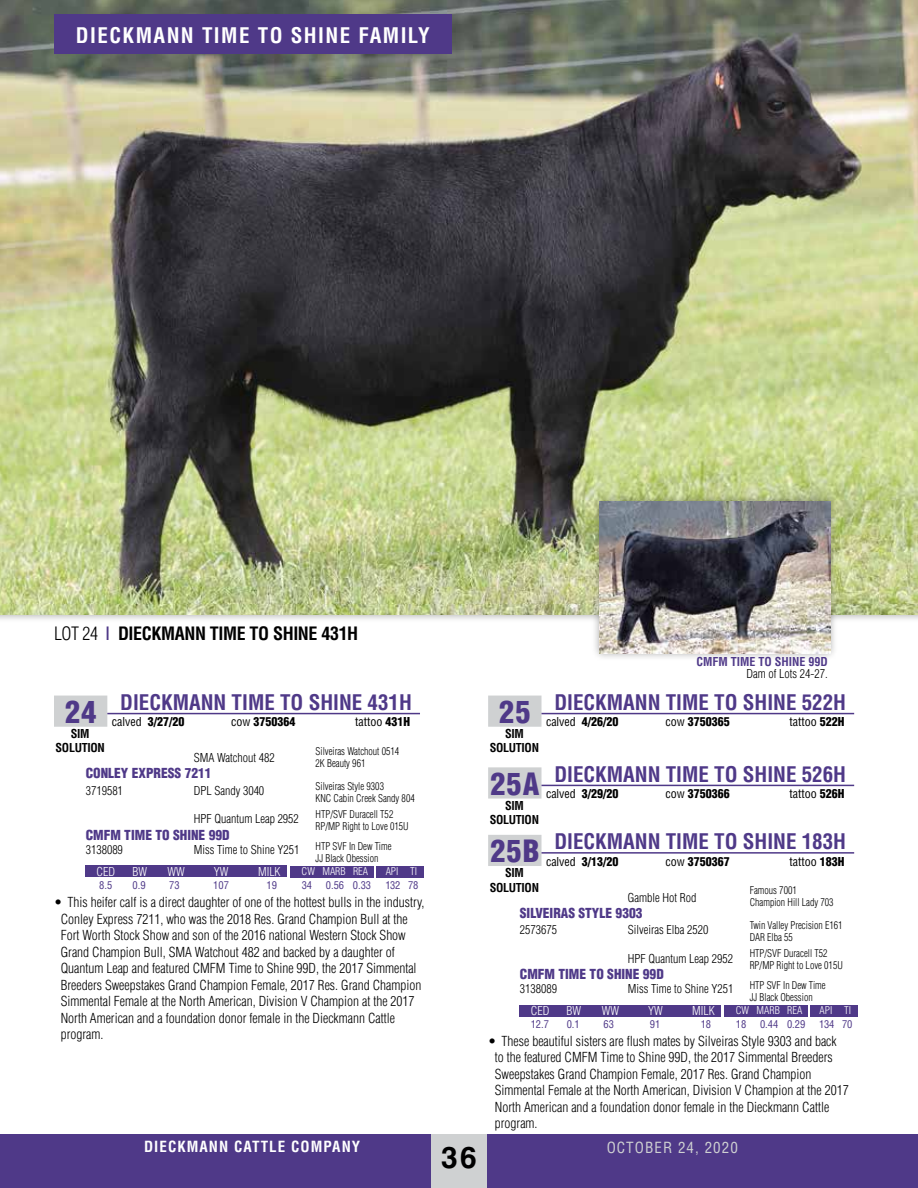
<style>
.page{position:relative;width:918px;height:1188px;background:#fff}
.page>*{position:absolute;margin:0;border:0;box-sizing:border-box;transform-origin:0 0}
.t1{font:900 condensed 30px "Helvetica";letter-spacing:.04em;color:#4f3988}
.t2{font:700 30px "Helvetica";color:#000}
.t3{font:700 condensed 21px "Helvetica";color:#4f3988}
.t4{font:700 condensed 21px "Helvetica";letter-spacing:.07em;color:#fff}
.t5{font:700 condensed 18px "Helvetica";letter-spacing:-.02em;color:#000}
.t6{font:700 condensed 15px "Helvetica";letter-spacing:.07em;color:#fff}
.t7{font:condensed 15px "Helvetica";letter-spacing:.07em;color:#cfd1d2}
.t8{font:300 condensed 13.5px/16.5px "Helvetica";color:#000}
.t9{font:900 condensed 13.5px "Helvetica";color:#4f3988}
.t10{font:300 condensed 12px "Helvetica";color:#000}
.t11{font:900 condensed 12px "Helvetica";color:#000}
.t12{font:700 condensed 12px/14.4px "Helvetica";letter-spacing:-.025em;color:#000;text-align:center}
.t13{font:condensed 12px "Helvetica";color:#000}
.t14{font:300 condensed 12px "Helvetica";color:#fff}
.t15{font:700 condensed 12px "Helvetica";color:#4f3988}
.t16{font:300 condensed 10.5px/12px "Helvetica";color:#000;scale:.94 1}
.t17{font:condensed 10.5px "Helvetica";color:#4f3988}
.t18{font:300 condensed 10.5px "Helvetica";color:#fff}
.s1{font-weight:300}
.s2{color:#4f3988}
.s3{font-weight:400}
.s4{font-weight:900}
</style>
<div class="page">
<div style="left:85px;top:865px;width:202px;height:12px;background:#4f3988"></div>
<div style="left:290px;top:866px;width:84px;height:12px;background:#4f3988"></div>
<div style="left:54px;top:696px;width:53px;height:31px;background:#cfd1d2;border:2px solid #cfd1d2"></div>
<hr style="left:107px;top:713px;width:313px;height:1px;background:#4f3988">
<div style="left:488px;top:696px;width:54px;height:31px;background:#cfd1d2;border:2px solid #cfd1d2"></div>
<hr style="left:542px;top:713px;width:312px;height:1px;background:#4f3988">
<div style="left:488px;top:767px;width:54px;height:32px;background:#cfd1d2;border:2px solid #cfd1d2"></div>
<hr style="left:542px;top:785px;width:312px;height:1px;background:#4f3988">
<div style="left:519px;top:1005px;width:202px;height:12px;background:#4f3988"></div>
<div style="left:724px;top:1005px;width:84px;height:12px;background:#4f3988"></div>
<div style="left:488px;top:835px;width:54px;height:31px;background:#cfd1d2"></div>
<hr style="left:542px;top:852px;width:312px;height:2px;background:#4f3988">
<img style="left:0;top:0;width:918px;height:615px">
<div style="left:0;top:1135px;width:918px;height:53px;background:#4f3988"></div>
<div style="left:431px;top:1135px;width:56px;height:53px;background:#cfd1d2"></div>
<div style="left:591px;top:494px;width:247px;height:168px;background:#000;opacity:.35"></div>
<img style="left:599px;top:502px;width:231px;height:151px">
<div style="left:54px;top:14px;width:398px;height:40px;background:#4f3988"></div>
<div style="left:377px;top:866px;width:47px;height:12px;background:#4f3988"></div>
<div style="left:811px;top:1005px;width:47px;height:12px;background:#4f3988"></div>
<h2 class="t4" style="left:76px;top:22px;width:355px">DIECKMANN TIME TO SHINE FAMILY</h2>
<h3 class="t5" style="left:54px;top:622px;width:306px"><span class="s1">LOT 24</span> <span class="s2">|</span> DIECKMANN TIME TO SHINE 431H</h3>
<h2 class="t3" style="left:120px;top:689px;width:293px">DIECKMANN TIME TO SHINE 431H</h2>
<h1 class="t1" style="left:65px;top:693px;width:33px">24</h1>
<p class="t12" style="left:56px;top:726px;width:51px">SIM<br>SOLUTION</p>
<p class="t11" style="left:112px;top:715px;width:74px"><span class="s3">calved</span> 3/27/20</p>
<p class="t11" style="left:231px;top:715px;width:66px"><span class="s3">cow</span> 3750364</p>
<p class="t13" style="left:355px;top:715px;width:57px">tattoo <span class="s4">431H</span></p>
<p class="t16" style="left:316px;top:745px;width:91px">Silveiras Watchout 0514<br>2K Beauty 961</p>
<p class="t16" style="left:316px;top:780px;width:107px">Silveiras Style 9303<br>KNC Cabin Creek Sandy 804</p>
<p class="t16" style="left:316px;top:808px;width:101px">HTP/SVF Duracell T52<br>RP/MP Right to Love 015U</p>
<p class="t16" style="left:316px;top:840px;width:82px">HTP SVF In Dew Time<br>JJ Black Obession</p>
<p class="t10" style="left:194px;top:750px;width:83px">SMA Watchout 482</p>
<p class="t9" style="left:86px;top:765px;width:128px">CONLEY EXPRESS 7211</p>
<p class="t10" style="left:86px;top:783px;width:39px">3719581</p>
<p class="t10" style="left:194px;top:783px;width:72px">DPL Sandy 3040</p>
<p class="t10" style="left:194px;top:812px;width:107px">HPF Quantum Leap 2952</p>
<p class="t9" style="left:86px;top:826px;width:146px">CMFM TIME TO SHINE 99D</p>
<p class="t10" style="left:86px;top:842px;width:39px">3138089</p>
<p class="t10" style="left:194px;top:842px;width:107px">Miss Time to Shine Y251</p>
<p class="t14" style="left:97px;top:864px;width:20px">CED</p>
<p class="t14" style="left:132px;top:864px;width:16px">BW</p>
<p class="t14" style="left:168px;top:864px;width:19px">WW</p>
<p class="t14" style="left:214px;top:864px;width:16px">YW</p>
<p class="t14" style="left:258px;top:864px;width:24px">MILK</p>
<p class="t18" style="left:302px;top:865px;width:68px">CW MARB REA</p>
<p class="t17" style="left:99px;top:878px;width:15px">8.5</p>
<p class="t17" style="left:133px;top:878px;width:15px">0.9</p>
<p class="t17" style="left:169px;top:878px;width:12px">73</p>
<p class="t17" style="left:213px;top:878px;width:17px">107</p>
<p class="t17" style="left:267px;top:878px;width:12px">19</p>
<p class="t17" style="left:302px;top:878px;width:12px">34</p>
<p class="t17" style="left:326px;top:878px;width:47px">0.56 0.33</p>
<p class="t18" style="left:386px;top:864px;width:33px">API TI</p>
<p class="t17" style="left:385px;top:879px;width:34px">132 78</p>
<p class="t8" style="left:61px;top:894px;width:365px;text-indent:-7px">• This heifer calf is a direct daughter of one of the hottest bulls in the industry, Conley Express 7211, who was the 2018 Res. Grand Champion Bull at the Fort Worth Stock Show and son of the 2016 national Western Stock Show Grand Champion Bull, SMA Watchout 482 and backed by a daughter of Quantum Leap and featured CMFM Time to Shine 99D, the 2017 Simmental Breeders Sweepstakes Grand Champion Female, 2017 Res. Grand Champion Simmental Female at the North American, Division V Champion at the 2017<br>North American and a foundation donor female in the Dieckmann Cattle program.</p>
<p class="t15" style="left:697px;top:654px;width:133px">CMFM TIME TO SHINE 99D</p>
<p class="t10" style="left:747px;top:666px;width:83px">Dam of Lots 24-27.</p>
<h2 class="t3" style="left:554px;top:689px;width:293px">DIECKMANN TIME TO SHINE 522H</h2>
<h1 class="t1" style="left:499px;top:693px;width:33px">25</h1>
<p class="t12" style="left:490px;top:726px;width:51px">SIM<br>SOLUTION</p>
<p class="t11" style="left:546px;top:715px;width:74px"><span class="s3">calved</span> 4/26/20</p>
<p class="t11" style="left:665px;top:715px;width:66px"><span class="s3">cow</span> 3750365</p>
<p class="t13" style="left:789px;top:715px;width:57px">tattoo <span class="s4">522H</span></p>
<h2 class="t3" style="left:554px;top:761px;width:293px">DIECKMANN TIME TO SHINE 526H</h2>
<h1 class="t1" style="left:490px;top:765px;width:51px">25A</h1>
<p class="t12" style="left:490px;top:798px;width:51px">SIM<br>SOLUTION</p>
<p class="t11" style="left:546px;top:786px;width:74px"><span class="s3">calved</span> 3/29/20</p>
<p class="t11" style="left:665px;top:786px;width:66px"><span class="s3">cow</span> 3750366</p>
<p class="t13" style="left:789px;top:786px;width:57px">tattoo <span class="s4">526H</span></p>
<h2 class="t3" style="left:554px;top:829px;width:293px">DIECKMANN TIME TO SHINE 183H</h2>
<h1 class="t1" style="left:490px;top:832px;width:51px">25B</h1>
<p class="t12" style="left:490px;top:865px;width:51px">SIM<br>SOLUTION</p>
<p class="t11" style="left:546px;top:854px;width:74px"><span class="s3">calved</span> 3/13/20</p>
<p class="t11" style="left:665px;top:854px;width:66px"><span class="s3">cow</span> 3750367</p>
<p class="t13" style="left:789px;top:854px;width:57px">tattoo <span class="s4">183H</span></p>
<p class="t16" style="left:750px;top:885px;width:91px">Famous 7001<br>Champion Hill Lady 703</p>
<p class="t16" style="left:750px;top:919px;width:100px">Twin Valley Precision E161<br>DAR Elba 55</p>
<p class="t16" style="left:750px;top:948px;width:101px">HTP/SVF Duracell T52<br>RP/MP Right to Love 015U</p>
<p class="t16" style="left:750px;top:979px;width:82px">HTP SVF In Dew Time<br>JJ Black Obession</p>
<p class="t10" style="left:628px;top:890px;width:70px">Gamble Hot Rod</p>
<p class="t9" style="left:520px;top:904px;width:124px">SILVEIRAS STYLE 9303</p>
<p class="t10" style="left:520px;top:922px;width:39px">2573675</p>
<p class="t10" style="left:628px;top:922px;width:82px">Silveiras Elba 2520</p>
<p class="t10" style="left:628px;top:951px;width:107px">HPF Quantum Leap 2952</p>
<p class="t9" style="left:520px;top:966px;width:146px">CMFM TIME TO SHINE 99D</p>
<p class="t10" style="left:520px;top:982px;width:39px">3138089</p>
<p class="t10" style="left:628px;top:982px;width:107px">Miss Time to Shine Y251</p>
<p class="t14" style="left:531px;top:1003px;width:20px">CED</p>
<p class="t14" style="left:567px;top:1003px;width:16px">BW</p>
<p class="t14" style="left:602px;top:1003px;width:19px">WW</p>
<p class="t14" style="left:648px;top:1003px;width:16px">YW</p>
<p class="t14" style="left:692px;top:1003px;width:24px">MILK</p>
<p class="t18" style="left:736px;top:1004px;width:68px">CW MARB REA</p>
<p class="t17" style="left:531px;top:1018px;width:20px">12.7</p>
<p class="t17" style="left:567px;top:1018px;width:15px">0.1</p>
<p class="t17" style="left:603px;top:1018px;width:12px">63</p>
<p class="t17" style="left:650px;top:1018px;width:12px">91</p>
<p class="t17" style="left:701px;top:1018px;width:12px">18</p>
<p class="t17" style="left:736px;top:1018px;width:12px">18</p>
<p class="t17" style="left:760px;top:1018px;width:47px">0.44 0.29</p>
<p class="t18" style="left:820px;top:1003px;width:33px">API TI</p>
<p class="t17" style="left:819px;top:1018px;width:34px">134 70</p>
<p class="t8" style="left:495px;top:1033px;width:355px;text-indent:-7px">• These beautiful sisters are flush mates by Silveiras Style 9303 and back to the featured CMFM Time to Shine 99D, the 2017 Simmental Breeders Sweepstakes Grand Champion Female, 2017 Res. Grand Champion Simmental Female at the North American, Division V Champion at the 2017<br>North American and a foundation donor female in the Dieckmann Cattle program.</p>
<p class="t6" style="left:144px;top:1138px;width:218px">DIECKMANN CATTLE COMPANY</p>
<p class="t7" style="left:607px;top:1138px;width:133px">OCTOBER 24, 2020</p>
<h1 class="t2" style="left:441px;top:1139px;width:37px">36</h1>
</div>
